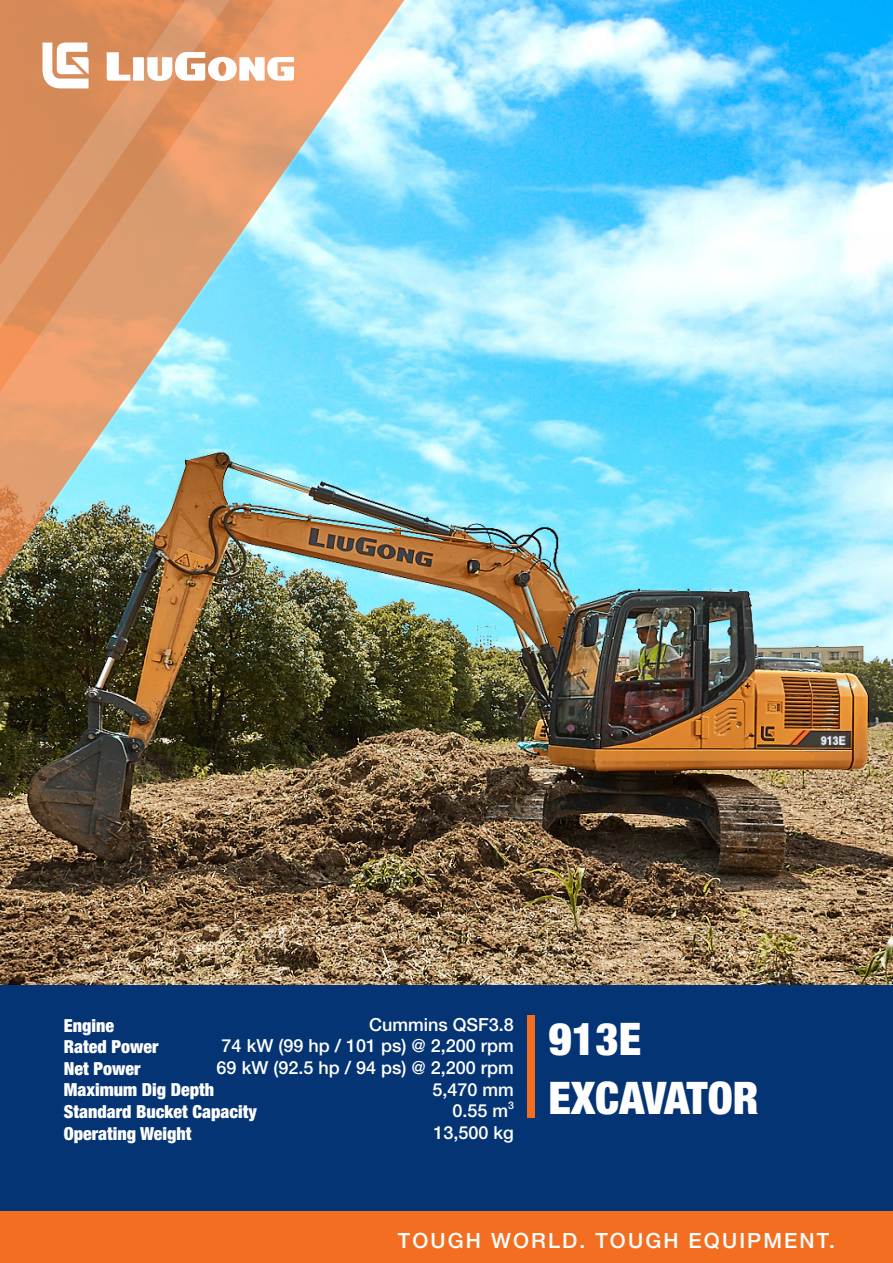
<style>
.page{position:relative;width:893px;height:1263px;background:#fff}
.page>*{position:absolute;margin:0;border:0;box-sizing:border-box;transform-origin:0 0}
.en-02{font:900 condensed 45px "Helvetica Neue LT Pro";color:#fff}
.en-02-2{font:500 21px "Helvetica Neue LT Pro";letter-spacing:.1em;color:#fff}
.en-02-3{font:500 18px "Helvetica Neue LT Pro";color:#fff}
.en-02-4{font:900 condensed 18px "Helvetica Neue LT Pro";color:#fff}
.en-02-5{font:500 10.5px "Helvetica Neue LT Pro";color:#fff}
</style>
<div class="page">
<div style="left:0;top:984px;width:893px;height:228px;background:#053474"></div>
<div style="left:0;top:1212px;width:893px;height:51px;background:#f36e21"></div>
<img style="left:840px;top:0;width:53px;height:984px">
<img style="left:0;top:0;width:840px;height:1212px">
<svg style="left:43px;top:43px;width:46px;height:45px"></svg>
<svg style="left:107px;top:52px;width:187px;height:29px"></svg>
<p class="en-02-3" style="left:369px;top:1014px;width:146px">Cummins QSF3.8</p>
<p class="en-02-3" style="left:222px;top:1035px;width:294px">74 kW (99 hp / 101 ps) @ 2,200 rpm</p>
<p class="en-02-3" style="left:217px;top:1057px;width:299px">69 kW (92.5 hp / 94 ps) @ 2,200 rpm</p>
<p class="en-02-3" style="left:432px;top:1078px;width:83px">5,470 mm</p>
<p class="en-02-3" style="left:452px;top:1100px;width:57px">0.55 m</p>
<p class="en-02-5" style="left:508px;top:1098px;width:7px">3</p>
<p class="en-02-3" style="left:433px;top:1122px;width:82px">13,500 kg</p>
<p class="en-02-4" style="left:64px;top:1014px;width:52px">Engine</p>
<p class="en-02-4" style="left:64px;top:1036px;width:96px">Rated Power</p>
<p class="en-02-4" style="left:64px;top:1057px;width:78px">Net Power</p>
<p class="en-02-4" style="left:64px;top:1079px;width:152px">Maximum Dig Depth</p>
<p class="en-02-4" style="left:64px;top:1101px;width:195px">Standard Bucket Capacity</p>
<p class="en-02-4" style="left:64px;top:1122px;width:129px">Operating Weight</p>
<p class="en-02" style="left:549px;top:1012px;width:94px">913E</p>
<p class="en-02" style="left:549px;top:1071px;width:212px">EXCAVATOR</p>
<p class="en-02-2" style="left:398px;top:1228px;width:439px">TOUGH WORLD. TOUGH EQUIPMENT.</p>
</div>
